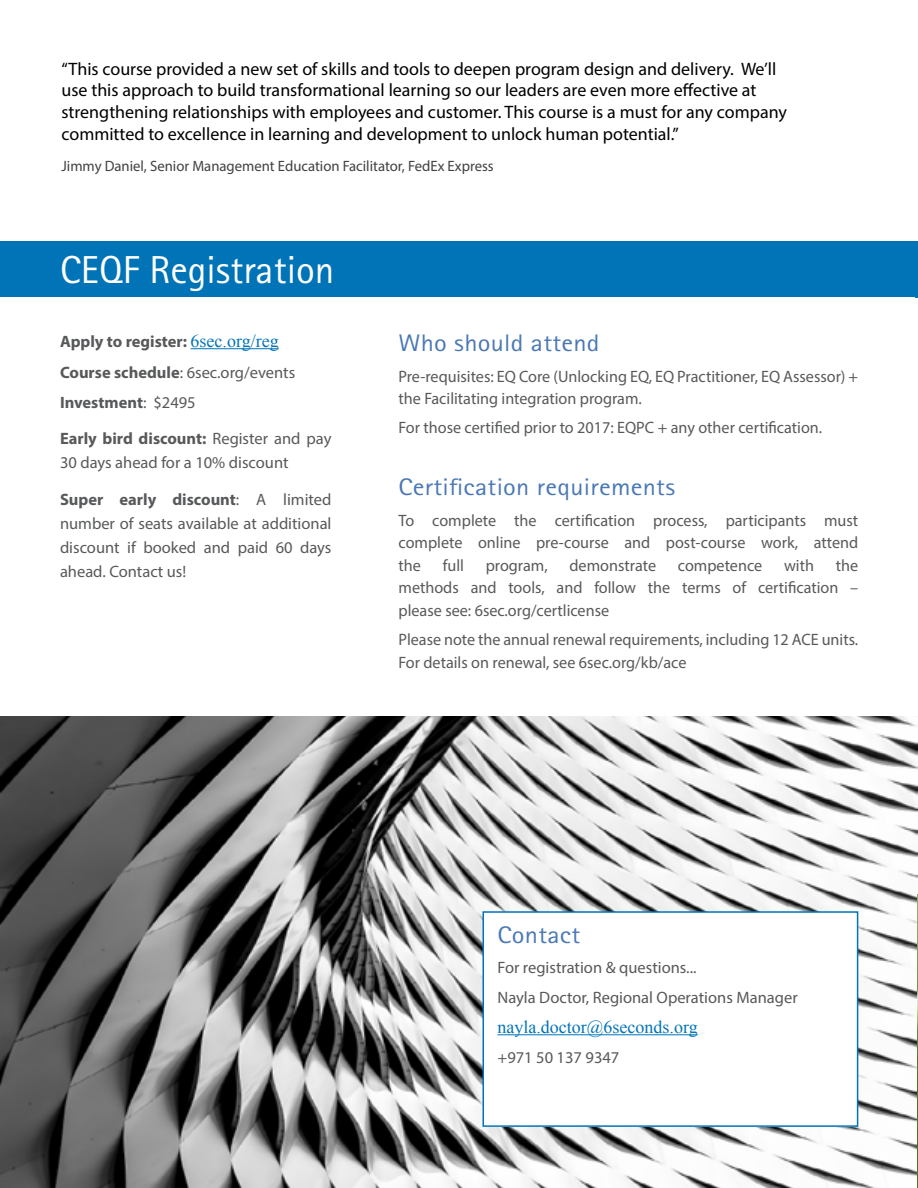
<style>
.page{position:relative;width:918px;height:1188px;background:#fff}
.page>*{position:absolute;margin:0;border:0;box-sizing:border-box;transform-origin:0 0}
.t1{font:39px "Rotis Sans Serif Std";color:#fff}
.t2{font:24px "Rotis Sans Serif Std";letter-spacing:.01em;color:#4a78b5;scale:1.1 1}
.t3{font:18px/21.6px "Myriad Pro";color:#000}
.t4{font:18px "Times New Roman";color:#0074b7}
.t5{font:16.5px/22.5px "Myriad Pro";color:#58595b}
.t6{font:700 16.5px/30.8px "Myriad Pro";color:#58595b}
.t7{font:15px "Myriad Pro";color:#414042}
.s1{font-family:"Times New Roman";font-weight:400;font-size:18px;color:#0074b7}
.s2{font-weight:400}
.s3{font-weight:700}
</style>
<div class="page">
<img style="left:0;top:717px;width:918px;height:471px">
<div style="left:0;top:242px;width:918px;height:55px;background:#0074b7"></div>
<div style="left:483px;top:912px;width:375px;height:214px;background:#fff"></div>
<hr style="left:498px;top:1034px;width:200px;height:1px;background:#0074b7">
<div style="left:483px;top:911px;width:375px;height:216px;border:2px solid #0074b7"></div>
<hr style="left:191px;top:348px;width:88px;height:1px;background:#0074b7">
<img style="left:917px;top:895px;width:1px;height:293px">
<p class="t3" style="left:62px;top:58px;width:727px">“This course provided a new set of skills and tools to deepen program design and delivery. We’ll use this approach to build transformational learning so our leaders are even more effective at strengthening relationships with employees and customer. This course is a must for any company committed to excellence in learning and development to unlock human potential.”</p>
<p class="t7" style="left:62px;top:157px;width:434px">Jimmy Daniel, Senior Management Education Facilitator, FedEx Express</p>
<h1 class="t1" style="left:60px;top:247px;width:276px">CEQF Registration</h1>
<p class="t6" style="left:60px;top:325px;width:237px">Apply to register: <span class="s1">6sec.org/reg<br></span>Course schedule<span class="s2">: 6sec.org/events<br></span>Investment<span class="s2">: $2495</span></p>
<p class="t5" style="left:60px;top:427px;width:273px;line-height:24px"><span class="s3">Early bird discount:</span> Register and pay<br>30 days ahead for a 10% discount</p>
<p class="t5" style="left:60px;top:487px;width:273px;line-height:24px;text-align:justify"><span class="s3">Super early discount</span>: A limited number of seats available at additional discount if booked and paid 60 days ahead. Contact us!</p>
<h2 class="t2" style="left:399px;top:329px;width:184px">Who should attend</h2>
<p class="t5" style="left:399px;top:365px;width:461px">Pre-requisites: EQ Core (Unlocking EQ, EQ Practitioner, EQ Assessor) + the Facilitating integration program.</p>
<p class="t5" style="left:399px;top:416px;width:425px">For those certified prior to 2017: EQPC + any other certification.</p>
<h2 class="t2" style="left:399px;top:473px;width:253px">Certification requirements</h2>
<p class="t5" style="left:399px;top:509px;width:461px;text-align:justify">To complete the certification process, participants must complete online pre-course and post-course work, attend the</p>
<p class="t5" style="left:443px;top:554px;width:23px">full</p>
<p class="t5" style="left:486px;top:554px;width:63px">program,</p>
<p class="t5" style="left:570px;top:554px;width:88px">demonstrate</p>
<p class="t5" style="left:678px;top:554px;width:86px">competence</p>
<p class="t5" style="left:784px;top:554px;width:32px">with</p>
<p class="t5" style="left:399px;top:554px;width:461px;text-align:justify;text-indent:437px">the methods and tools, and follow the terms of certification – please see: 6sec.org/certlicense</p>
<p class="t5" style="left:399px;top:628px;width:461px">Please note the annual renewal requirements, including 12 ACE units.<br>For details on renewal, see 6sec.org/kb/ace</p>
<h2 class="t2" style="left:498px;top:921px;width:77px">Contact</h2>
<p class="t5" style="left:498px;top:952px;width:302px;line-height:30px">For registration &amp; questions...<br>Nayla Doctor, Regional Operations Manager</p>
<p class="t4" style="left:498px;top:1015px;width:202px">nayla.doctor@6seconds.org</p>
<p class="t5" style="left:498px;top:1046px;width:123px">+971 50 137 9347</p>
</div>
